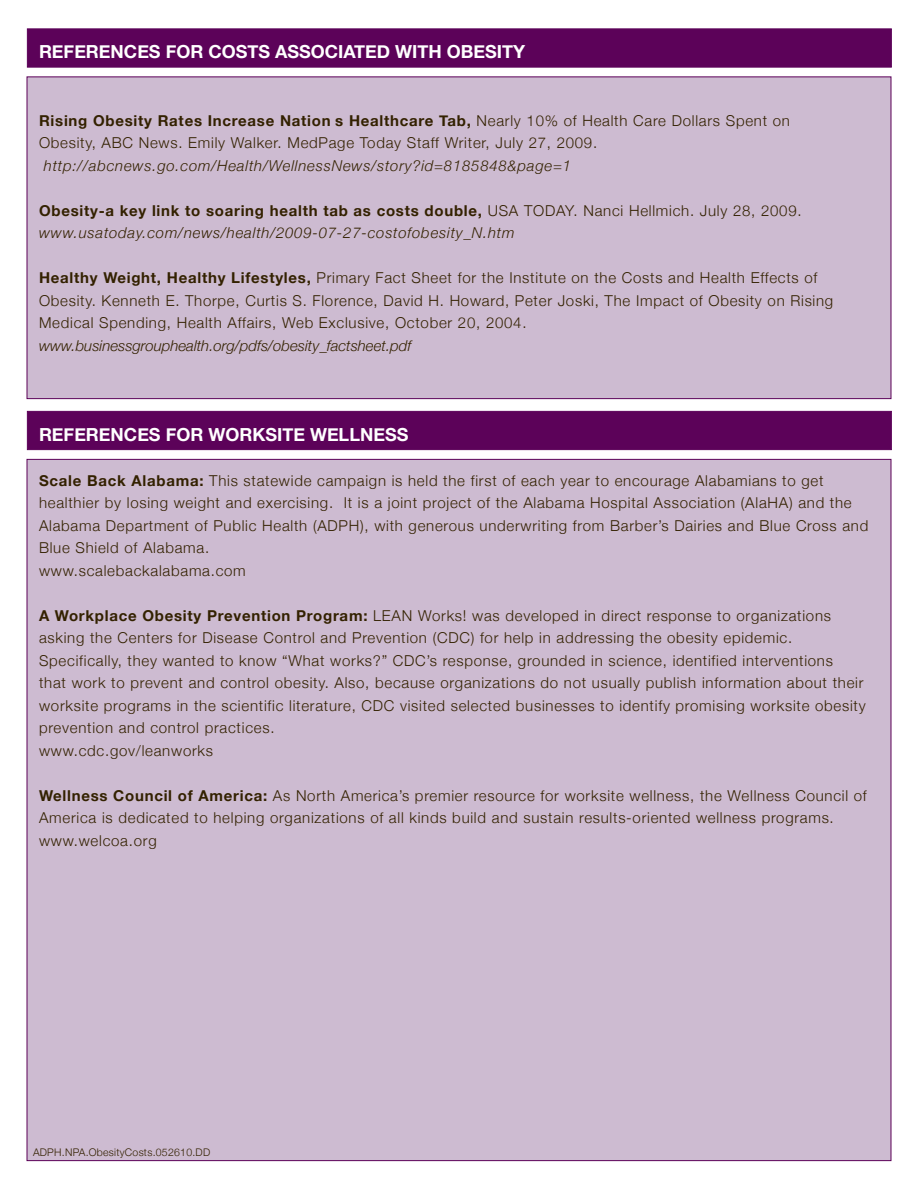
<style>
.page{position:relative;width:918px;height:1188px;background:#fff}
.page>*{position:absolute;margin:0;border:0;box-sizing:border-box;transform-origin:0 0}
.t1{font:700 18px "Helvetica Neue";color:#fff}
.t2{font:300 15px/22.5px "Helvetica Neue";letter-spacing:.05em;color:#332100}
.t3{font:italic 300 15px/22.5px "Helvetica Neue";letter-spacing:.05em;color:#332100}
.t4{font:italic 300 15px "Helvetica Neue";color:#332100}
.t5{font:300 10.5px "Helvetica Neue";letter-spacing:.025em;color:#332100}
.s1{font-weight:700}
.s2{font-weight:700;font-style:normal}
.s3{font-style:normal}
</style>
<div class="page">
<div style="left:27px;top:76px;width:864px;height:323px;background:#cdbbd1;border:1px solid #5c0259"></div>
<div style="left:27px;top:459px;width:864px;height:702px;background:#cdbbd1;border:1px solid #5c0259"></div>
<div style="left:27px;top:28px;width:865px;height:40px;background:#5c0259;border:1px solid #5c0259"></div>
<div style="left:27px;top:411px;width:865px;height:39px;background:#5c0259;border:1px solid #5c0259"></div>
<p class="t1" style="left:39px;top:40px;width:488px">REFERENCES FOR COSTS ASSOCIATED WITH OBESITY</p>
<p class="t2" style="left:39px;top:109px;width:752px"><span class="s1">Rising Obesity Rates Increase Nation’s Healthcare Tab,</span> Nearly 10% of Health Care Dollars Spent on<br>Obesity, ABC News. Emily Walker. MedPage Today Staff Writer, July 27, 2009.</p>
<p class="t3" style="left:44px;top:154px;width:529px">http://abcnews.go.com/Health/WellnessNews/story?id=8185848&amp;page=1</p>
<p class="t3" style="left:39px;top:199px;width:764px"><span class="s2">Obesity-a key link to soaring health tab as costs double,</span> <span class="s3">USA TODAY. Nanci Hellmich. July 28, 2009. </span>www.usatoday.com/news/health/2009-07-27-costofobesity_N.htm</p>
<p class="t2" style="left:39px;top:266px;width:796px"><span class="s1">Healthy Weight, Healthy Lifestyles,</span> Primary Fact Sheet for the Institute on the Costs and Health Effects of<br>Obesity. Kenneth E. Thorpe, Curtis S. Florence, David H. Howard, Peter Joski, The Impact of Obesity on Rising<br>Medical Spending, Health Affairs, Web Exclusive, October 20, 2004.</p>
<p class="t4" style="left:39px;top:336px;width:374px">www.businessgrouphealth.org/pdfs/obesity_factsheet.pdf</p>
<p class="t1" style="left:39px;top:423px;width:371px">REFERENCES FOR WORKSITE WELLNESS</p>
<p class="t2" style="left:39px;top:469px;width:831px"><span class="s1">Scale Back Alabama:</span> This statewide campaign is held the first of each year to encourage Alabamians to get healthier by losing weight and exercising. It is a joint project of the Alabama Hospital Association (AlaHA) and the Alabama Department of Public Health (ADPH), with generous underwriting from Barber’s Dairies and Blue Cross and Blue Shield of Alabama.<br>www.scalebackalabama.com</p>
<p class="t2" style="left:39px;top:604px;width:828px"><span class="s1">A Workplace Obesity Prevention Program:</span> LEAN Works! was developed in direct response to organizations asking the Centers for Disease Control and Prevention (CDC) for help in addressing the obesity epidemic.<br>Specifically, they wanted to know “What works?” CDC’s response, grounded in science, identified interventions<br>that work to prevent and control obesity. Also, because organizations do not usually publish information about their worksite programs in the scientific literature, CDC visited selected businesses to identify promising worksite obesity prevention and control practices.<br>www.cdc.gov/leanworks</p>
<p class="t2" style="left:39px;top:784px;width:829px"><span class="s1">Wellness Council of America:</span> As North America’s premier resource for worksite wellness, the Wellness Council of<br>America is dedicated to helping organizations of all kinds build and sustain results-oriented wellness programs. www.welcoa.org</p>
<p class="t5" style="left:33px;top:1146px;width:179px">ADPH.NPA.ObesityCosts.052610.DD</p>
</div>
